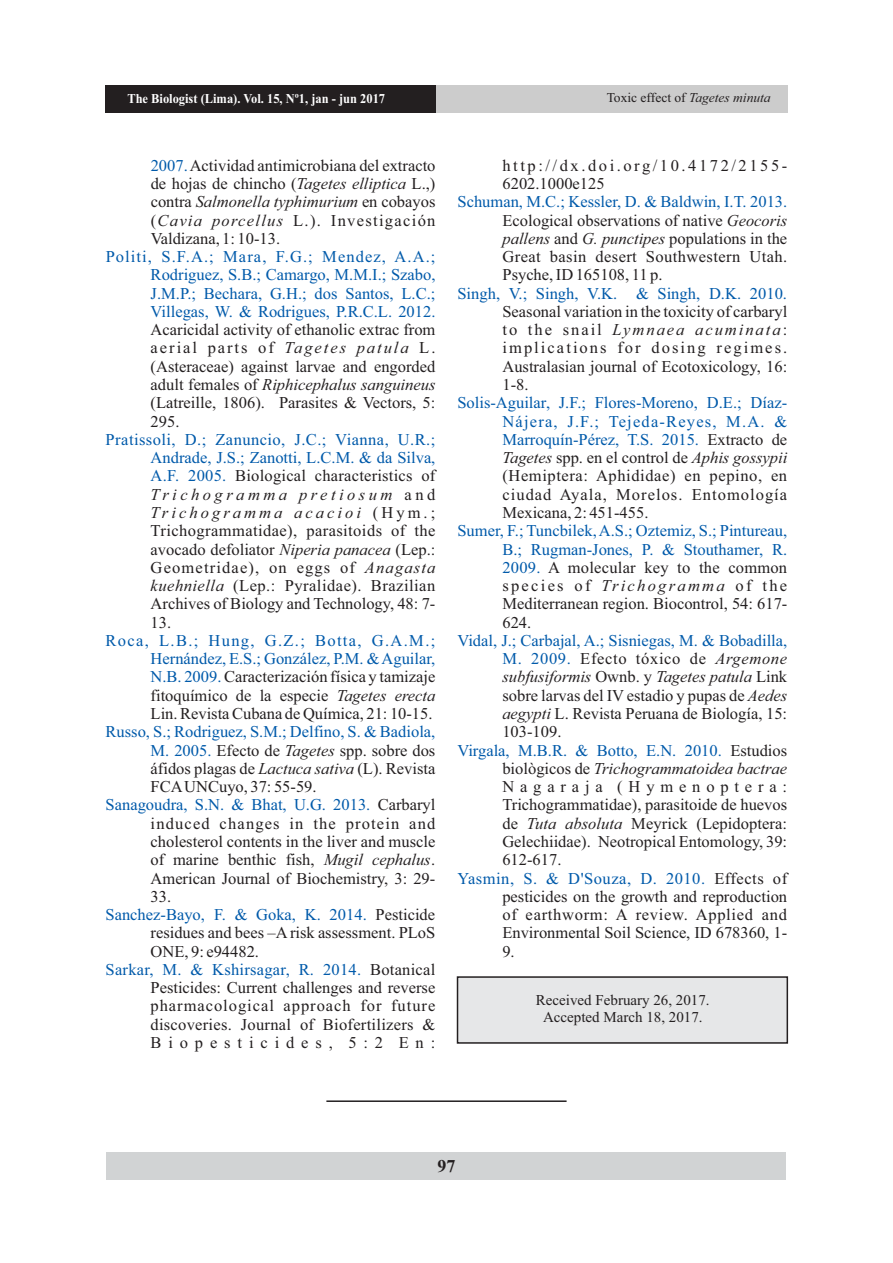
<style>
.page{position:relative;width:893px;height:1263px;background:#fff}
.page>*{position:absolute;margin:0;border:0;box-sizing:border-box;transform-origin:0 0}
.t1{font:700 18px "Times New Roman";color:#231f20}
.t2{font:16.5px/18.3px "Times New Roman";color:#231f20;text-align:justify}
.t3{font:16.5px/18.3px "Times New Roman";color:#005aaa;text-align:justify}
.t4{font:italic 16.5px "Times New Roman";color:#231f20}
.t5{font:16.5px "Times New Roman";letter-spacing:.04em;color:#231f20}
.t6{font:16.5px/18.3px "Times New Roman";letter-spacing:.155em;color:#231f20}
.t7{font:16.5px "Times New Roman";letter-spacing:.03em;color:#005aaa}
.t8{font:16.5px "Times New Roman";letter-spacing:.06em;color:#231f20}
.t9{font:16.5px "Times New Roman";letter-spacing:.07em;color:#231f20}
.t10{font:16.5px "Times New Roman";letter-spacing:.355em;color:#231f20}
.t11{font:16.5px "Times New Roman";letter-spacing:.415em;color:#231f20}
.t12{font:15px/16.6px "Times New Roman";color:#231f20;text-align:center}
.t13{font:700 13.5px "Times New Roman";color:#fff;scale:.92 1}
.t14{font:13.5px "Times New Roman";color:#231f20}
.s1{font-style:italic}
.s2{color:#005aaa}
.s3{color:#231f20}
.s4{font-style:italic;color:#231f20}
.s5{font-style:normal}
</style>
<div class="page">
<div style="left:106px;top:85px;width:681px;height:28px;background:#ccc"></div>
<div style="left:106px;top:85px;width:330px;height:28px;background:#231f20"></div>
<div style="left:107px;top:1152px;width:679px;height:28px;background:#d1d3d4"></div>
<svg style="left:456px;top:976px;width:333px;height:68px;background:#dcdcdd"></svg>
<hr style="left:326px;top:1100px;width:241px;height:2px;background:#231f20">
<p class="t13" style="left:127px;top:94px;width:282px">The Biologist (Lima). Vol. 15, Nº1, jan - jun 2017</p>
<p class="t14" style="left:607px;top:93px;width:166px">Toxic effect of <span class="s1">Tagetes minuta</span></p>
<p class="t2" style="left:151px;top:158px;width:286px"><span class="s2">2007.</span> Actividad antimicrobiana del extracto de hojas de chincho (<span class="s1">Tagetes elliptica</span> L.,) contra <span class="s1">Salmonella typhimurium</span> en cobayos (<span class="s1">Cavia porcellus</span> L.). Investigación Valdizana, 1: 10-13.</p>
<p class="t3" style="left:151px;top:249px;width:286px;text-indent:-45px">Politi, S.F.A.; Mara, F.G.; Mendez, A.A.; Rodriguez, S.B.; Camargo, M.M.I.; Szabo, J.M.P.; Bechara, G.H.; dos Santos, L.C.; Villegas, W. &amp; Rodrigues, P.R.C.L. 2012.</p>
<p class="t2" style="left:151px;top:322px;width:286px">Acaricidal activity of ethanolic extrac from aerial parts of <span class="s1">Tagetes patula</span> L. (Asteraceae) against larvae and engorded adult females of <span class="s1">Riphicephalus sanguineus </span>(Latreille, 1806). Parasites &amp; Vectors, 5:<br>295.</p>
<p class="t2" style="left:151px;top:432px;width:286px;text-indent:-45px"><span class="s2">Pratissoli, D.; Zanuncio, J.C.; Vianna, U.R.; Andrade, J.S.; Zanotti, L.C.M. &amp; da Silva, A.F. 2005.</span> Biological characteristics of <span class="s1">Trichogramma pretiosum</span> and <span class="s1">Trichogramma acacioi</span> (Hym.; Trichogrammatidae), parasitoids of the avocado defoliator <span class="s1">Niperia panacea</span> (Lep.:<br>Geometridae), on eggs of <span class="s1">Anagasta kuehniella</span> (Lep.: Pyralidae). Brazilian Archives of Biology and Technology, 48: 7- 13.</p>
<p class="t2" style="left:151px;top:633px;width:286px;text-indent:-45px"><span class="s2">Roca, L.B.; Hung, G.Z.; Botta, G.A.M.; Hernández, E.S.; González, P.M. &amp; Aguilar, N.B. 2009.</span> Caracterización física y tamizaje fitoquímico de la especie <span class="s1">Tagetes erecta </span>Lin. Revista Cubana de Química, 21: 10-15.</p>
<p class="t3" style="left:106px;top:724px;width:331px">Russo, S.; Rodriguez, S.M.; Delfino, S. &amp; Badiola,</p>
<p class="t2" style="left:151px;top:742px;width:286px"><span class="s2">M. 2005.</span> Efecto de <span class="s1">Tagetes</span> spp. sobre dos</p>
<p class="t2" style="left:151px;top:761px;width:286px">áfidos plagas de <span class="s1">Lactuca sativa</span> (L). Revista</p>
<p class="t2" style="left:151px;top:779px;width:168px">FCAUNCuyo, 37: 55-59.</p>
<p class="t3" style="left:106px;top:797px;width:331px">Sanagoudra, S.N. &amp; Bhat, U.G. 2013. <span class="s3">Carbaryl</span></p>
<p class="t9" style="left:151px;top:817px;width:286px">induced changes in the protein and</p>
<p class="t2" style="left:151px;top:834px;width:286px">cholesterol contents in the liver and muscle</p>
<p class="t2" style="left:151px;top:852px;width:286px">of marine benthic fish, <span class="s1">Mugil cephalus</span>.</p>
<p class="t2" style="left:151px;top:870px;width:286px">American Journal of Biochemistry, 3: 29-</p>
<p class="t2" style="left:151px;top:889px;width:22px">33.</p>
<p class="t3" style="left:106px;top:907px;width:331px">Sanchez-Bayo, F. &amp; Goka, K. 2014. <span class="s3">Pesticide</span></p>
<p class="t2" style="left:151px;top:925px;width:286px">residues and bees –Arisk assessment. PLoS</p>
<p class="t2" style="left:151px;top:943px;width:110px">ONE, 9: e94482.</p>
<p class="t3" style="left:106px;top:962px;width:331px">Sarkar, M. &amp; Kshirsagar, R. 2014. <span class="s3">Botanical</span></p>
<p class="t2" style="left:151px;top:980px;width:286px">Pesticides: Current challenges and reverse</p>
<p class="t8" style="left:151px;top:1000px;width:286px">pharmacological approach for future</p>
<p class="t2" style="left:151px;top:1016px;width:286px">discoveries. Journal of Biofertilizers &amp;</p>
<p class="t11" style="left:151px;top:1036px;width:286px">Biopesticides, 5:2 En:</p>
<p class="t6" style="left:502px;top:158px;width:286px">http://dx.doi.org/10.4172/2155-<br>6202.1000e125</p>
<p class="t2" style="left:502px;top:194px;width:286px;text-indent:-45px"><span class="s2">Schuman, M.C.; Kessler, D. &amp; Baldwin, I.T. 2013.<br></span>Ecological observations of native <span class="s1">Geocoris pallens</span> and <span class="s1">G. punctipes</span> populations in the Great basin desert Southwestern Utah.<br>Psyche, ID 165108, 11 p.</p>
<p class="t3" style="left:457px;top:286px;width:331px">Singh, V.; Singh, V.K. &amp; Singh, D.K. 2010.</p>
<p class="t2" style="left:502px;top:304px;width:286px">Seasonal variation in the toxicity of carbaryl to the snail <span class="s1">Lymnaea acuminata</span>: implications for dosing regimes.<br>Australasian journal of Ecotoxicology, 16:<br>1-8.</p>
<p class="t2" style="left:502px;top:395px;width:286px;text-indent:-45px"><span class="s2">Solis-Aguilar, J.F.; Flores-Moreno, D.E.; Díaz-Nájera, J.F.; Tejeda-Reyes, M.A. &amp; Marroquín-Pérez, T.S. 2015.</span> Extracto de <span class="s1">Tagetes</span> spp. en el control de <span class="s1">Aphis gossypii </span>(Hemiptera: Aphididae) en pepino, en ciudad Ayala, Morelos. Entomología Mexicana, 2: 451-455.</p>
<p class="t3" style="left:502px;top:523px;width:287px;text-indent:-45px">Sumer, F.; Tuncbilek, A.S.; Oztemiz, S.; Pintureau, B.; Rugman-Jones, P. &amp; Stouthamer, R.<br>2009. <span class="s3">A molecular key to the common species of</span> <span class="s4">Trichogramma</span> <span class="s3">of the Mediterranean region. Biocontrol, 54: 617- 624.</span></p>
<p class="t3" style="left:457px;top:633px;width:331px">Vidal, J.; Carbajal, A.; Sisniegas, M. &amp; Bobadilla,</p>
<p class="t5" style="left:502px;top:653px;width:286px"><span class="s2">M. 2009.</span> Efecto tóxico de <span class="s1">Argemone</span></p>
<p class="t4" style="left:502px;top:671px;width:286px">subfusiformis <span class="s5">Ownb. y</span> Tagetes patula <span class="s5">Link</span></p>
<p class="t2" style="left:502px;top:688px;width:286px">sobre larvas del IV estadio y pupas de <span class="s1">Aedes</span></p>
<p class="t2" style="left:502px;top:706px;width:286px"><span class="s1">aegypti</span> L. Revista Peruana de Biología, 15:</p>
<p class="t2" style="left:502px;top:724px;width:61px">103-109.</p>
<p class="t3" style="left:457px;top:742px;width:331px">Virgala, M.B.R. &amp; Botto, E.N. 2010. <span class="s3">Estudios</span></p>
<p class="t4" style="left:502px;top:762px;width:286px"><span class="s5">biològicos de</span> Trichogrammatoidea bactrae</p>
<p class="t10" style="left:502px;top:781px;width:286px">Nagaraja (Hymenoptera:</p>
<p class="t2" style="left:502px;top:797px;width:286px">Trichogrammatidae), parasitoide de huevos</p>
<p class="t2" style="left:502px;top:815px;width:286px">de <span class="s1">Tuta absoluta</span> Meyrick (Lepidoptera:</p>
<p class="t2" style="left:502px;top:834px;width:286px">Gelechiidae). Neotropical Entomology, 39:</p>
<p class="t2" style="left:502px;top:852px;width:61px">612-617.</p>
<p class="t7" style="left:457px;top:872px;width:331px">Yasmin, S. &amp; D'Souza, D. 2010. <span class="s3">Effects of</span></p>
<p class="t2" style="left:502px;top:889px;width:286px">pesticides on the growth and reproduction</p>
<p class="t5" style="left:502px;top:909px;width:286px">of earthworm: A review. Applied and</p>
<p class="t2" style="left:502px;top:925px;width:286px">Environmental Soil Science, ID 678360, 1-</p>
<p class="t2" style="left:502px;top:943px;width:14px">9.</p>
<p class="t12" style="left:536px;top:993px;width:175px">Received February 26, 2017.<br>Accepted March 18, 2017.</p>
<p class="t1" style="left:437px;top:1160px;width:19px">97</p>
</div>
